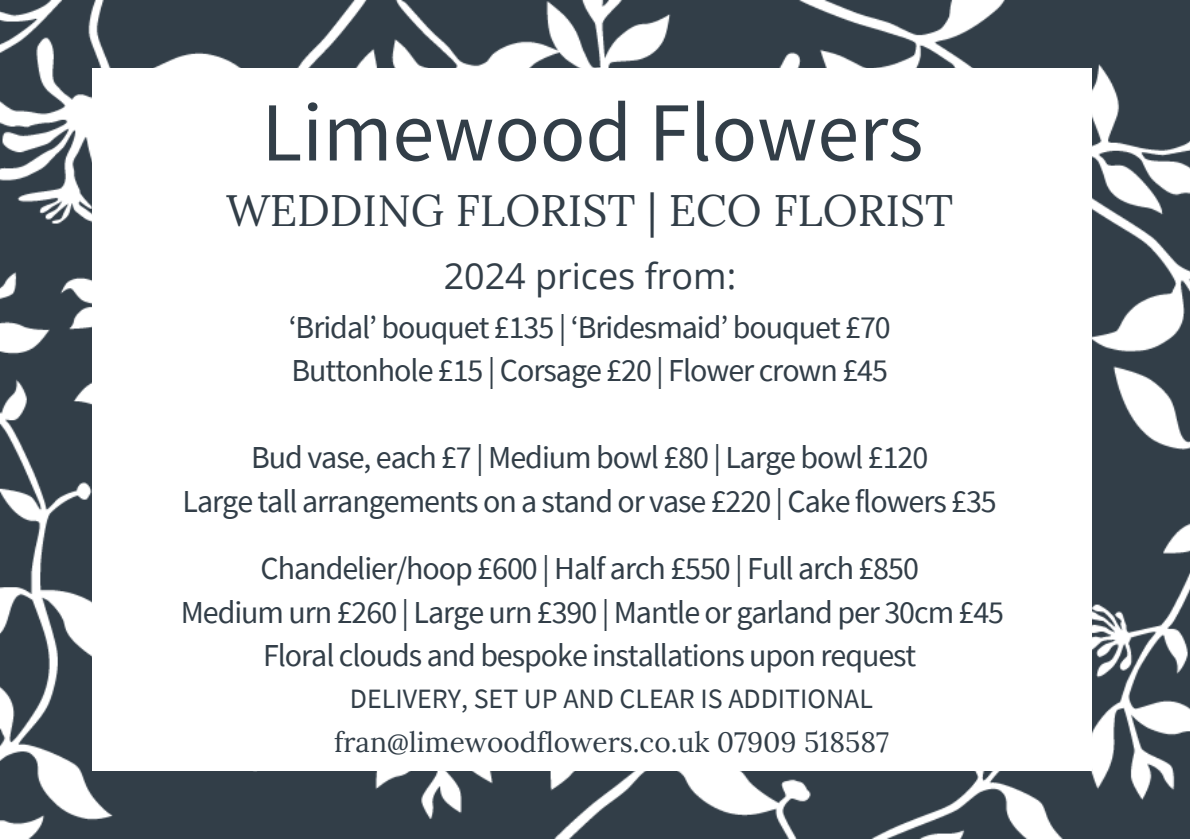
<style>
.page{position:relative;width:1190px;height:839px;background:#fff}
.page>*{position:absolute;margin:0;border:0;box-sizing:border-box;transform-origin:0 0}
.t1{font:84px "Source Sans Pro";color:#323e48}
.t2{font:44px "Lora";color:#323e48}
.t3{font:36px "Open Sans";color:#323e48}
.t4{font:32px "Source Sans Pro";letter-spacing:-.03em;color:#323e48}
.t5{font:28px "Lora";color:#323e48}
.t6{font:28px "Source Sans Pro";color:#323e48}
</style>
<div class="page">
<img style="left:0;top:0;width:1190px;height:838px">
<div style="left:93px;top:68px;width:999px;height:702px;background:#fff"></div>
<p class="t1" style="left:262px;top:78px;width:663px">Limewood Flowers</p>
<p class="t2" style="left:226px;top:182px;width:729px">WEDDING FLORIST | ECO FLORIST</p>
<p class="t3" style="left:444px;top:251px;width:294px">2024 prices from:</p>
<p class="t4" style="left:289px;top:306px;width:604px">‘Bridal’ bouquet £135 | ‘Bridesmaid’ bouquet £70</p>
<p class="t4" style="left:291px;top:350px;width:598px">Buttonhole £15 | Corsage £20 | Flower crown £45</p>
<p class="t4" style="left:251px;top:437px;width:679px">Bud vase, each £7 | Medium bowl £80 | Large bowl £120</p>
<p class="t4" style="left:183px;top:480px;width:816px">Large tall arrangements on a stand or vase £220 | Cake flowers £35</p>
<p class="t4" style="left:261px;top:548px;width:660px">Chandelier/hoop £600 | Half arch £550 | Full arch £850</p>
<p class="t4" style="left:181px;top:591px;width:825px">Medium urn £260 | Large urn £390 | Mantle or garland per 30cm £45</p>
<p class="t4" style="left:263px;top:634px;width:655px">Floral clouds and bespoke installations upon request</p>
<p class="t6" style="left:350px;top:680px;width:525px">DELIVERY, SET UP AND CLEAR IS ADDITIONAL</p>
<p class="t5" style="left:334px;top:723px;width:556px">fran@limewoodflowers.co.uk 07909 518587</p>
</div>
